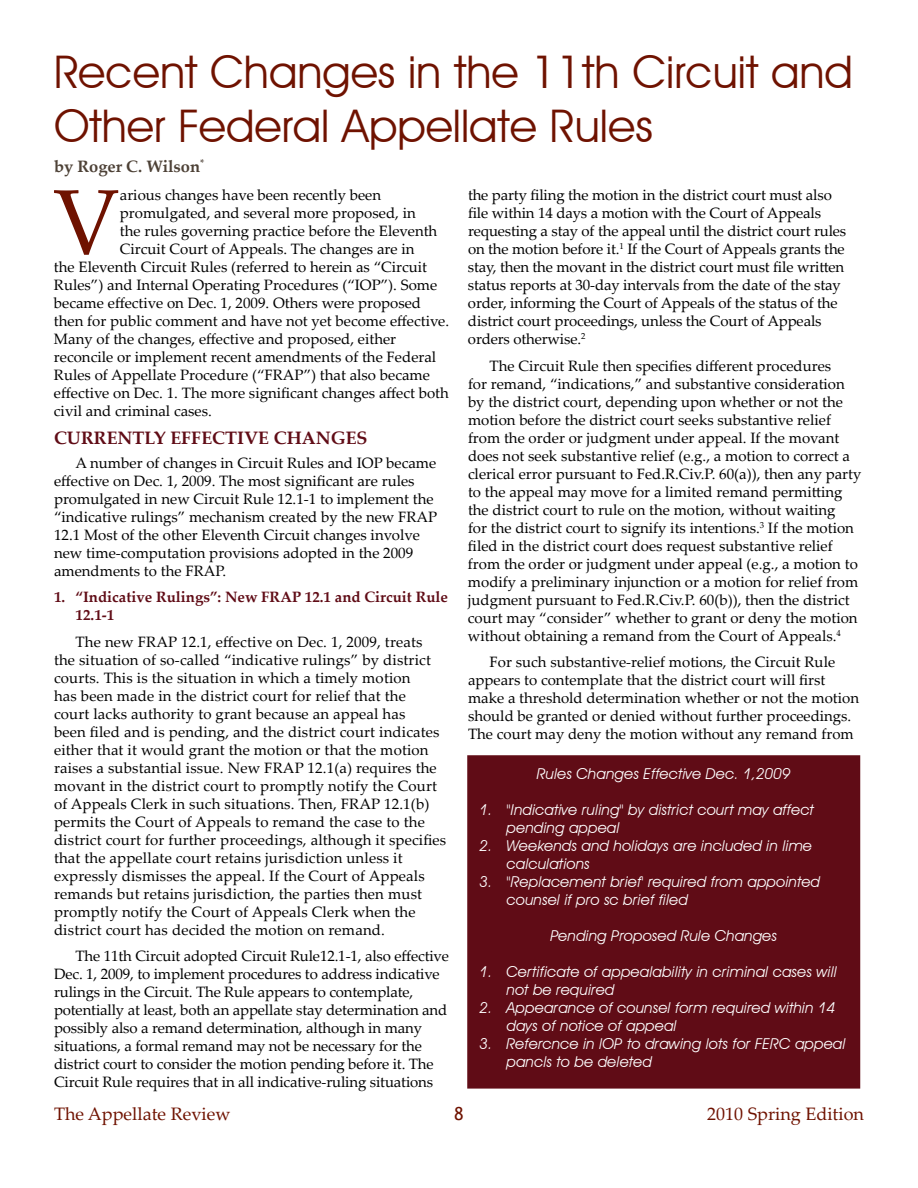
<style>
.page{position:relative;width:918px;height:1188px;background:#fff}
.page>*{position:absolute;margin:0;border:0;box-sizing:border-box;transform-origin:0 0}
.t1{font:92.55px "Palatino Linotype";color:#6f1200}
.t2{font:45px/54px "Avant Garde IT Cby BT";color:#6f1200}
.t3{font:18px "Palatino Linotype";color:#6f1200}
.t4{font:700 18px "Palatino Linotype";color:#600c16}
.t5{font:18px "Trebuchet MS";color:#6f1200}
.t6{font:700 16.5px "Palatino Linotype";color:#4d4136}
.t7{font:15px/18px "Palatino Linotype";color:#000}
.t8{font:italic 15px/18px "Avant Garde IT Cby BT";letter-spacing:.01em;color:#fff}
.t9{font:700 15px/18px "Palatino Linotype";color:#600c16}
</style>
<div class="page">
<div style="left:468px;top:756px;width:392px;height:332px;background:#600c16"></div>
<div style="left:467px;top:755px;width:393px;height:334px;border:2px solid #600c16"></div>
<h2 class="t2" style="left:54px;top:45px;width:800px">Recent Changes in the 11th Circuit and<br>Other Federal Appellate Rules</h2>
<p class="t6" style="left:54px;top:155px;width:152px">by Roger C. Wilson<sup>*</sup></p>
<h1 class="t1" style="left:53px;top:157px;width:68px">V</h1>
<p class="t7" style="left:120px;top:185px;width:263px">arious changes have been recently been</p>
<p class="t7" style="left:468px;top:185px;width:380px">the party filing the motion in the district court must also file within 14 days a motion with the Court of Appeals requesting a stay of the appeal until the district court rules on the motion before it.<sup>1</sup> If the Court of Appeals grants the stay, then the movant in the district court must file written status reports at 30-day intervals from the date of the stay order, informing the Court of Appeals of the status of the district court proceedings, unless the Court of Appeals orders otherwise.<sup>2</sup></p>
<p class="t7" style="left:468px;top:356px;width:395px;text-indent:22px">The Circuit Rule then specifies different procedures<br>for remand, “indications,” and substantive consideration by the district court, depending upon whether or not the motion before the district court seeks substantive relief from the order or judgment under appeal. If the movant does not seek substantive relief (e.g., a motion to correct a clerical error pursuant to Fed.R.Civ.P. 60(a)), then any party to the appeal may move for a limited remand permitting the district court to rule on the motion, without waiting<br>for the district court to signify its intentions.<sup>3</sup> If the motion filed in the district court does request substantive relief from the order or judgment under appeal (e.g., a motion to modify a preliminary injunction or a motion for relief from judgment pursuant to Fed.R.Civ.P. 60(b)), then the district court may “consider” whether to grant or deny the motion without obtaining a remand from the Court of Appeals.<sup>4</sup></p>
<p class="t7" style="left:468px;top:653px;width:393px;text-indent:22px">For such substantive-relief motions, the Circuit Rule appears to contemplate that the district court will first make a threshold determination whether or not the motion should be granted or denied without further proceedings.<br>The court may deny the motion without any remand from</p>
<p class="t8" style="left:537px;top:764px;width:255px">Rules Changes Effective Dec. 1,2009</p>
<p class="t8" style="left:507px;top:800px;width:309px;text-indent:-27px">1. "Indicative ruling" by district court may affect pending appeal</p>
<p class="t8" style="left:507px;top:836px;width:307px;text-indent:-27px">2. Weekends and holidays are included in lime calculations</p>
<p class="t8" style="left:507px;top:872px;width:315px;text-indent:-27px">3. "Replacement brief' required from appointed counsel if pro sc brief filed</p>
<p class="t8" style="left:550px;top:926px;width:228px">Pending Proposed Rule Changes</p>
<p class="t8" style="left:507px;top:962px;width:332px;text-indent:-27px">1. Certificate of appealability in criminal cases will not be required</p>
<p class="t8" style="left:507px;top:998px;width:330px;text-indent:-27px">2. Appearance of counsel form required within 14 days of notice of appeal</p>
<p class="t8" style="left:507px;top:1034px;width:340px;text-indent:-27px">3. Refercnce in lOP to drawing lots for FERC appeal pancls to be deleted</p>
<p class="t7" style="left:120px;top:203px;width:297px">promulgated, and several more proposed, in</p>
<p class="t7" style="left:120px;top:221px;width:319px">the rules governing practice before the Eleventh</p>
<p class="t7" style="left:120px;top:239px;width:296px">Circuit Court of Appeals. The changes are in</p>
<p class="t7" style="left:54px;top:257px;width:375px">the Eleventh Circuit Rules (referred to herein as “Circuit</p>
<p class="t7" style="left:54px;top:275px;width:385px">Rules”) and Internal Operating Procedures (“IOP”). Some</p>
<p class="t7" style="left:54px;top:293px;width:369px">became effective on Dec. 1, 2009. Others were proposed</p>
<p class="t7" style="left:54px;top:311px;width:397px">then for public comment and have not yet become effective.</p>
<p class="t7" style="left:54px;top:329px;width:344px">Many of the changes, effective and proposed, either</p>
<p class="t7" style="left:54px;top:347px;width:384px">reconcile or implement recent amendments of the Federal</p>
<p class="t7" style="left:54px;top:365px;width:377px">Rules of Appellate Procedure (“FRAP”) that also became</p>
<p class="t7" style="left:54px;top:383px;width:396px">effective on Dec. 1. The more significant changes affect both</p>
<p class="t7" style="left:54px;top:401px;width:159px">civil and criminal cases.</p>
<p class="t4" style="left:54px;top:425px;width:315px">CURRENTLY EFFECTIVE CHANGES</p>
<p class="t7" style="left:54px;top:453px;width:385px;text-indent:22px">A number of changes in Circuit Rules and IOP became effective on Dec. 1, 2009. The most significant are rules promulgated in new Circuit Rule 12.1-1 to implement the “indicative rulings” mechanism created by the new FRAP 12.1 Most of the other Eleventh Circuit changes involve new time-computation provisions adopted in the 2009 amendments to the FRAP.</p>
<p class="t9" style="left:76px;top:588px;width:374px;text-indent:-22px">1. “Indicative Rulings”: New FRAP 12.1 and Circuit Rule<br>12.1-1</p>
<p class="t7" style="left:54px;top:632px;width:394px;text-indent:22px">The new FRAP 12.1, effective on Dec. 1, 2009, treats the situation of so-called “indicative rulings” by district courts. This is the situation in which a timely motion<br>has been made in the district court for relief that the<br>court lacks authority to grant because an appeal has<br>been filed and is pending, and the district court indicates either that it would grant the motion or that the motion raises a substantial issue. New FRAP 12.1(a) requires the movant in the district court to promptly notify the Court of Appeals Clerk in such situations. Then, FRAP 12.1(b) permits the Court of Appeals to remand the case to the district court for further proceedings, although it specifies that the appellate court retains jurisdiction unless it expressly dismisses the appeal. If the Court of Appeals remands but retains jurisdiction, the parties then must promptly notify the Court of Appeals Clerk when the district court has decided the motion on remand.</p>
<p class="t7" style="left:54px;top:947px;width:396px;text-indent:22px">The 11th Circuit adopted Circuit Rule12.1-1, also effective Dec. 1, 2009, to implement procedures to address indicative rulings in the Circuit. The Rule appears to contemplate, potentially at least, both an appellate stay determination and possibly also a remand determination, although in many situations, a formal remand may not be necessary for the district court to consider the motion pending before it. The Circuit Rule requires that in all indicative-ruling situations</p>
<p class="t3" style="left:54px;top:1101px;width:178px">The Appellate Review</p>
<p class="t5" style="left:454px;top:1103px;width:11px">8</p>
<p class="t3" style="left:707px;top:1101px;width:158px">2010 Spring Edition</p>
</div>
